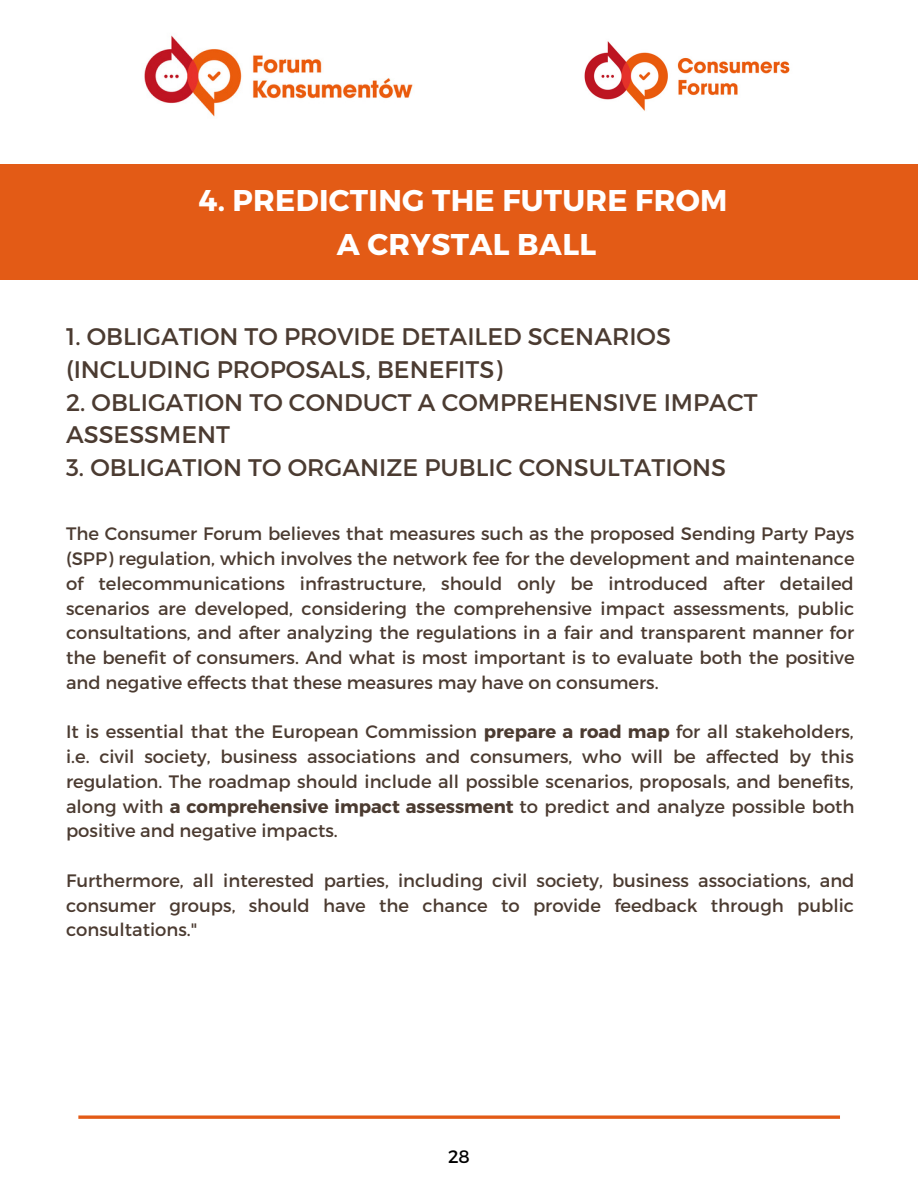
<style>
.page{position:relative;width:918px;height:1188px;background:#fff}
.page>*{position:absolute;margin:0;border:0;box-sizing:border-box;transform-origin:0 0}
.t1{font:700 30px "Montserrat";letter-spacing:.01em;color:#fff}
.t2{font:24px/32.7px "Montserrat";color:#4b3b31}
.t3{font:18px/24.8px "Montserrat";color:#4b3b31;text-align:justify}
.t4{font:18px "Montserrat";color:#000}
.s1{font-weight:700}
</style>
<div class="page">
<svg style="left:78px;top:1115px;width:762px;height:4px;background:#e77439"></svg>
<img style="left:144px;top:35px;width:269px;height:82px">
<div style="left:0;top:164px;width:918px;height:116px;background:#e35b16"></div>
<img style="left:584px;top:41px;width:206px;height:70px">
<p class="t1" style="left:198px;top:181px;width:530px">4. PREDICTING THE FUTURE FROM</p>
<p class="t1" style="left:337px;top:225px;width:261px">A CRYSTAL BALL</p>
<p class="t2" style="left:66px;top:319px;width:606px">1. OBLIGATION TO PROVIDE DETAILED SCENARIOS</p>
<p class="t2" style="left:66px;top:352px;width:438px">(INCLUDING PROPOSALS, BENEFITS)</p>
<p class="t2" style="left:66px;top:385px;width:693px">2. OBLIGATION TO CONDUCT A COMPREHENSIVE IMPACT<br>ASSESSMENT</p>
<p class="t2" style="left:66px;top:450px;width:662px">3. OBLIGATION TO ORGANIZE PUBLIC CONSULTATIONS</p>
<p class="t3" style="left:66px;top:521px;width:790px">The Consumer Forum believes that measures such as the proposed Sending Party Pays (SPP) regulation, which involves the network fee for the development and maintenance of telecommunications infrastructure, should only be introduced after detailed scenarios are developed, considering the comprehensive impact assessments, public consultations, and after analyzing the regulations in a fair and transparent manner for the benefit of consumers. And what is most important is to evaluate both the positive and negative effects that these measures may have on consumers.</p>
<p class="t3" style="left:66px;top:719px;width:790px">It is essential that the European Commission <span class="s1">prepare a road map</span> for all stakeholders, i.e. civil society, business associations and consumers, who will be affected by this regulation. The roadmap should include all possible scenarios, proposals, and benefits, along with <span class="s1">a comprehensive impact assessment</span> to predict and analyze possible both positive and negative impacts.</p>
<p class="t3" style="left:66px;top:867px;width:790px">Furthermore, all interested parties, including civil society, business associations, and consumer groups, should have the chance to provide feedback through public consultations."</p>
<p class="t4" style="left:448px;top:1145px;width:23px">28</p>
</div>
